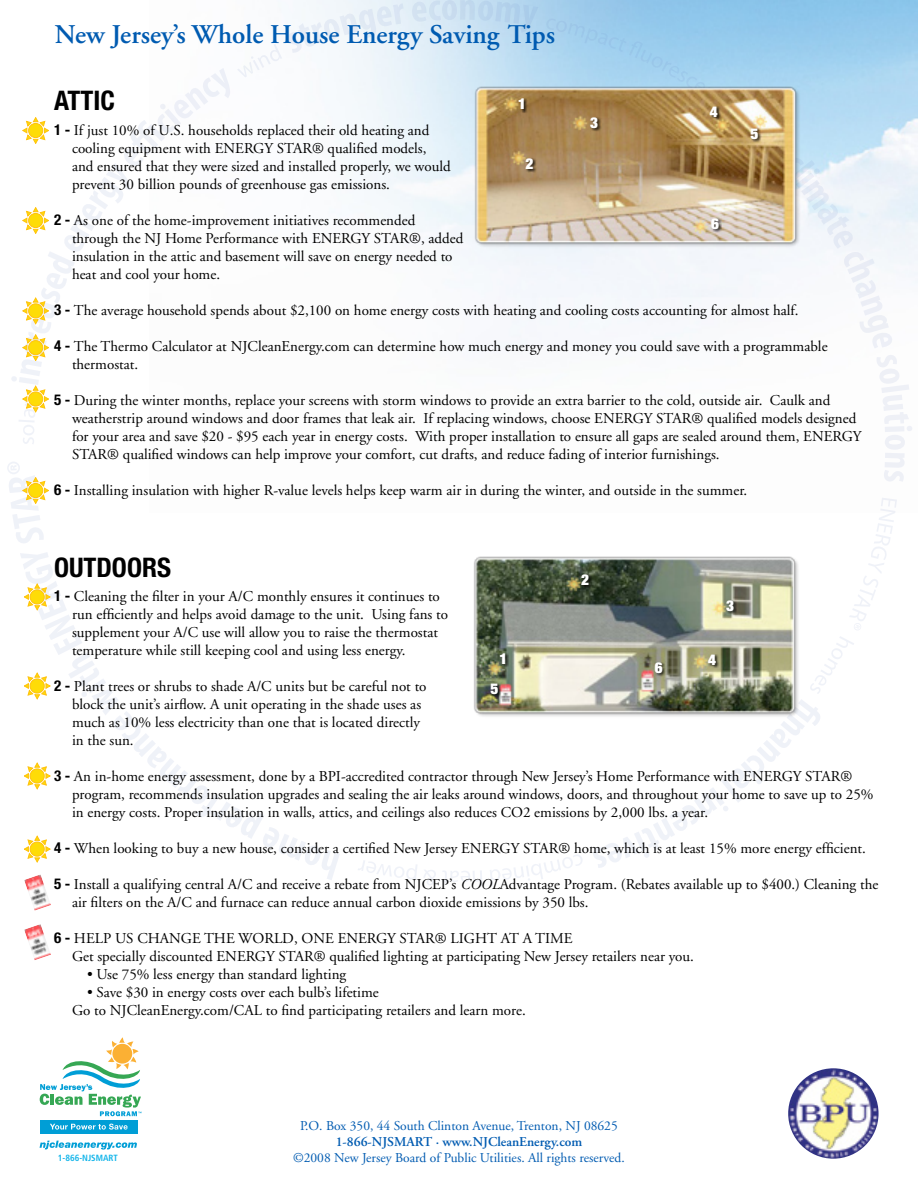
<style>
.page{position:relative;width:918px;height:1188px;background:#fff}
.page>*{position:absolute;margin:0;border:0;box-sizing:border-box;transform-origin:0 0}
.t1{font:600 27px "Adobe Garamond";color:#005bb1}
.t2{font:700 condensed 27px "Helvetica Neue";color:#000}
.t3{font:15px/18px "Adobe Garamond";color:#000}
.t4{font:900 expanded 15px "Helvetica Neue";color:#fff}
.t5{font:13.5px "Adobe Garamond";color:#005bb1}
.t6{font:600 13.5px "Adobe Garamond";color:#005bb1}
.t7{font:700 condensed 9px "Frutiger";color:#13b5ea}
.s1{font-family:"Helvetica Neue";font-weight:700;font-stretch:condensed}
.s2{font-style:italic}
</style>
<div class="page">
<img style="left:788px;top:1068px;width:91px;height:91px;border-radius:50%">
<div style="left:40px;top:1120px;width:98px;height:13px;background:#009ed6"></div>
<svg style="left:50px;top:1124px;width:78px;height:6px"></svg>
<svg style="left:40px;top:1141px;width:97px;height:9px"></svg>
<svg style="left:40px;top:1037px;width:102px;height:79px"></svg>
<svg style="left:237px;top:3px;width:167px;height:74px"></svg>
<svg style="left:412px;top:0;width:126px;height:33px;background:#c5ddf0"></svg>
<svg style="left:546px;top:18px;width:366px;height:464px"></svg>
<svg style="left:593px;top:498px;width:304px;height:370px"></svg>
<svg style="left:490px;top:855px;width:92px;height:31px"></svg>
<svg style="left:442px;top:871px;width:40px;height:15px"></svg>
<svg style="left:358px;top:860px;width:78px;height:25px"></svg>
<img style="left:470px;top:83px;width:336px;height:170px">
<img style="left:474px;top:552px;width:331px;height:170px">
<div style="left:499px;top:652px;width:10px;height:15px;background:#000;opacity:.75"></div>
<div style="left:581px;top:574px;width:11px;height:15px;background:#000;opacity:.75"></div>
<div style="left:725px;top:600px;width:12px;height:15px;background:#000;opacity:.75"></div>
<div style="left:707px;top:654px;width:13px;height:15px;background:#000;opacity:.75"></div>
<div style="left:490px;top:683px;width:12px;height:15px;background:#000;opacity:.75"></div>
<div style="left:654px;top:661px;width:12px;height:15px;background:#000;opacity:.75"></div>
<div style="left:518px;top:98px;width:10px;height:15px;background:#000;opacity:.75"></div>
<div style="left:525px;top:157px;width:12px;height:15px;background:#000;opacity:.75"></div>
<div style="left:590px;top:117px;width:11px;height:15px;background:#000;opacity:.75"></div>
<div style="left:709px;top:105px;width:13px;height:16px;background:#000;opacity:.75"></div>
<div style="left:750px;top:127px;width:12px;height:15px;background:#000;opacity:.75"></div>
<div style="left:710px;top:217px;width:12px;height:15px;background:#000;opacity:.75"></div>
<svg style="left:11px;top:68px;width:219px;height:376px"></svg>
<svg style="left:7px;top:462px;width:42px;height:81px"></svg>
<img style="left:24px;top:924px;width:27px;height:36px">
<img style="left:24px;top:880px;width:27px;height:31px">
<svg style="left:20px;top:552px;width:319px;height:328px"></svg>
<h1 class="t1" style="left:55px;top:20px;width:502px">New Jersey’s Whole House Energy Saving Tips</h1>
<h1 class="t2" style="left:54px;top:84px;width:62px">ATTIC</h1>
<p class="t4" style="left:518px;top:95px;width:9px">1</p>
<p class="t4" style="left:710px;top:102px;width:9px">4</p>
<p class="t4" style="left:590px;top:113px;width:9px">3</p>
<p class="t3" style="left:72px;top:122px;width:380px;text-indent:-18px"><span class="s1">1 -</span> If just 10% of U.S. households replaced their old heating and cooling equipment with ENERGY STAR® qualified models, and ensured that they were sized and installed properly, we would prevent 30 billion pounds of greenhouse gas emissions.</p>
<p class="t3" style="left:72px;top:212px;width:393px;text-indent:-18px"><span class="s1">2 -</span> As one of the home-improvement initiatives recommended through the NJ Home Performance with ENERGY STAR®, added insulation in the attic and basement will save on energy needed to heat and cool your home.</p>
<p class="t3" style="left:54px;top:302px;width:746px"><span class="s1">3 -</span> The average household spends about $2,100 on home energy costs with heating and cooling costs accounting for almost half.</p>
<p class="t3" style="left:72px;top:338px;width:757px;text-indent:-18px"><span class="s1">4 -</span> The Thermo Calculator at NJCleanEnergy.com can determine how much energy and money you could save with a programmable thermostat.</p>
<p class="t3" style="left:72px;top:392px;width:791px;text-indent:-18px"><span class="s1">5 -</span> During the winter months, replace your screens with storm windows to provide an extra barrier to the cold, outside air. Caulk and weatherstrip around windows and door frames that leak air. If replacing windows, choose ENERGY STAR® qualified models designed for your area and save $20 - $95 each year in energy costs. With proper installation to ensure all gaps are sealed around them, ENERGY STAR® qualified windows can help improve your comfort, cut drafts, and reduce fading of interior furnishings.</p>
<p class="t3" style="left:54px;top:482px;width:695px"><span class="s1">6 -</span> Installing insulation with higher R-value levels helps keep warm air in during the winter, and outside in the summer.</p>
<p class="t4" style="left:750px;top:124px;width:9px">5</p>
<p class="t4" style="left:525px;top:154px;width:9px">2</p>
<p class="t4" style="left:711px;top:214px;width:9px">6</p>
<h1 class="t2" style="left:54px;top:552px;width:119px">OUTDOORS</h1>
<p class="t4" style="left:581px;top:570px;width:9px">2</p>
<p class="t3" style="left:72px;top:588px;width:378px;text-indent:-18px"><span class="s1">1 -</span> Cleaning the filter in your A/C monthly ensures it continues to run efficiently and helps avoid damage to the unit. Using fans to supplement your A/C use will allow you to raise the thermostat temperature while still keeping cool and using less energy.</p>
<p class="t3" style="left:72px;top:678px;width:356px;text-indent:-18px"><span class="s1">2 -</span> Plant trees or shrubs to shade A/C units but be careful not to block the unit’s airflow. A unit operating in the shade uses as much as 10% less electricity than one that is located directly in the sun.</p>
<p class="t3" style="left:72px;top:768px;width:803px;text-indent:-18px"><span class="s1">3 -</span> An in-home energy assessment, done by a BPI-accredited contractor through New Jersey’s Home Performance with ENERGY STAR® program, recommends insulation upgrades and sealing the air leaks around windows, doors, and throughout your home to save up to 25% in energy costs. Proper insulation in walls, attics, and ceilings also reduces CO2 emissions by 2,000 lbs. a year.</p>
<p class="t3" style="left:54px;top:840px;width:813px"><span class="s1">4 -</span> When looking to buy a new house, consider a certified New Jersey ENERGY STAR® home, which is at least 15% more energy efficient.</p>
<p class="t3" style="left:72px;top:876px;width:808px;text-indent:-18px"><span class="s1">5 -</span> Install a qualifying central A/C and receive a rebate from NJCEP’s <span class="s2">COOL</span>Advantage Program. (Rebates available up to $400.) Cleaning the air filters on the A/C and furnace can reduce annual carbon dioxide emissions by 350 lbs.</p>
<p class="t3" style="left:72px;top:930px;width:624px;text-indent:-18px"><span class="s1">6 -</span> HELP US CHANGE THE WORLD, ONE ENERGY STAR® LIGHT AT A TIME<br>Get specially discounted ENERGY STAR® qualified lighting at participating New Jersey retailers near you.</p>
<p class="t3" style="left:87px;top:966px;width:261px">• Use 75% less energy than standard lighting</p>
<p class="t3" style="left:72px;top:984px;width:455px;text-indent:15px">• Save $30 in energy costs over each bulb’s lifetime<br>Go to NJCleanEnergy.com/CAL to find participating retailers and learn more.</p>
<p class="t4" style="left:726px;top:596px;width:9px">3</p>
<p class="t4" style="left:500px;top:649px;width:9px">1</p>
<p class="t4" style="left:708px;top:650px;width:9px">4</p>
<p class="t4" style="left:655px;top:658px;width:9px">6</p>
<p class="t4" style="left:491px;top:679px;width:9px">5</p>
<p class="t7" style="left:58px;top:1153px;width:61px">1-866-NJSMART</p>
<p class="t5" style="left:300px;top:1118px;width:319px">P.O. Box 350, 44 South Clinton Avenue, Trenton, NJ 08625</p>
<p class="t6" style="left:336px;top:1134px;width:248px">1-866-NJSMART · www.NJCleanEnergy.com</p>
<p class="t5" style="left:293px;top:1150px;width:333px">©2008 New Jersey Board of Public Utilities. All rights reserved.</p>
</div>
